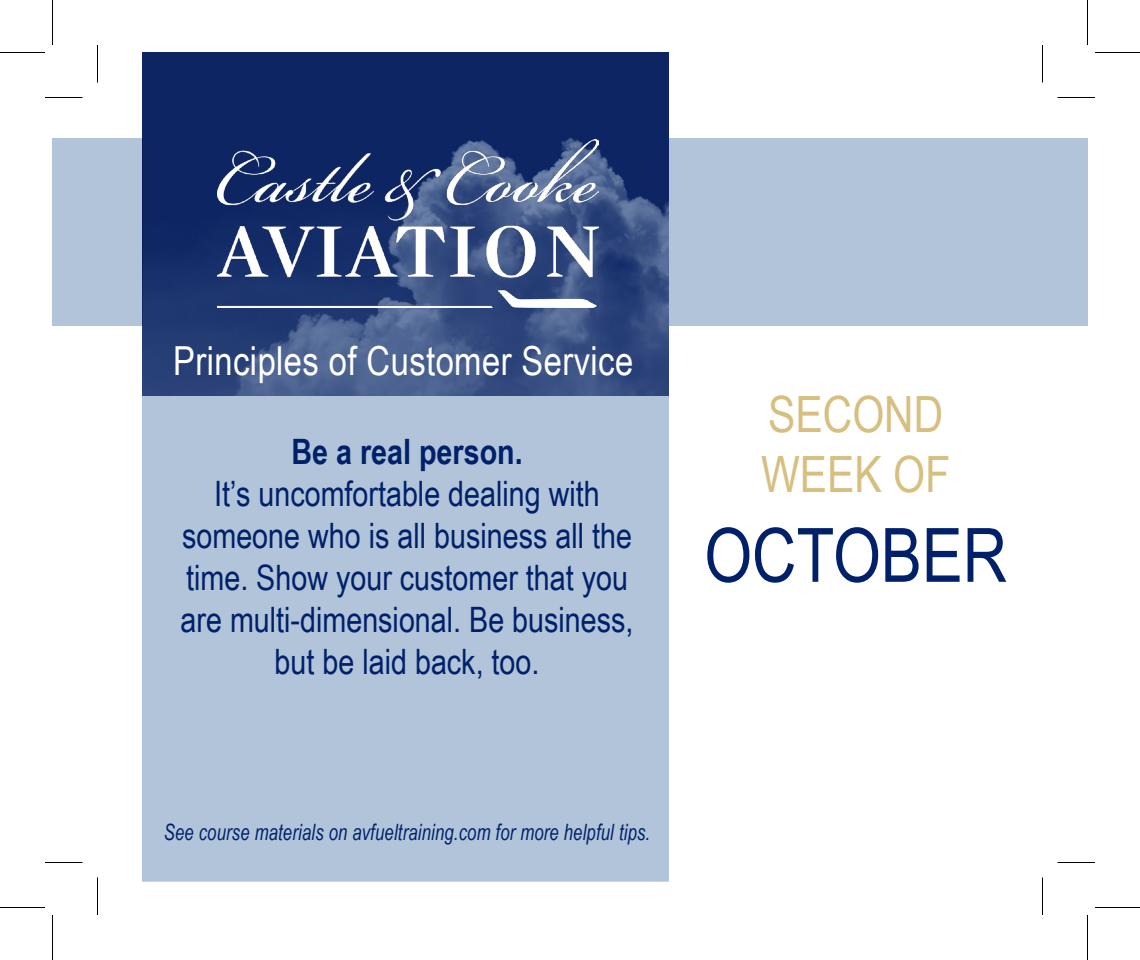
<style>
.page{position:relative;width:1140px;height:960px;background:#fff}
.page>*{position:absolute;margin:0;border:0;box-sizing:border-box;transform-origin:0 0}
.t1{font:75px "Arial Narrow";color:#002169}
.t2{font:50px "Arial Narrow";color:#d6bf7f}
.t3{font:40px "Arial Narrow";letter-spacing:.01em;color:#fff}
.t4{font:35px/42px "Arial Narrow";color:#002169;text-align:center}
.t5{font:700 35px "Arial Narrow";color:#002169}
.t6{font:italic 22.5px "Arial Narrow";letter-spacing:.01em;color:#002169;scale:.9 1}
</style>
<div class="page">
<img style="left:142px;top:52px;width:527px;height:829px">
<img style="left:217px;top:139px;width:381px;height:168px">
<hr style="left:45px;top:97px;width:37px;height:1px;background:#000">
<hr style="left:1058px;top:97px;width:37px;height:1px;background:#000">
<hr style="left:45px;top:862px;width:37px;height:1px;background:#000">
<hr style="left:1058px;top:862px;width:37px;height:1px;background:#000">
<hr style="left:97px;top:45px;width:1px;height:37px;background:#000">
<hr style="left:97px;top:878px;width:1px;height:37px;background:#000">
<hr style="left:1042px;top:45px;width:1px;height:37px;background:#000">
<hr style="left:1042px;top:878px;width:1px;height:37px;background:#000">
<hr style="left:0;top:52px;width:45px;height:1px;background:#000">
<hr style="left:1095px;top:52px;width:45px;height:1px;background:#000">
<hr style="left:0;top:907px;width:45px;height:1px;background:#000">
<hr style="left:1095px;top:907px;width:45px;height:1px;background:#000">
<hr style="left:52px;top:0;width:1px;height:45px;background:#000">
<hr style="left:52px;top:915px;width:1px;height:45px;background:#000">
<hr style="left:1087px;top:0;width:1px;height:45px;background:#000">
<hr style="left:1087px;top:915px;width:1px;height:45px;background:#000">
<p class="t3" style="left:173px;top:331px;width:462px">Principles of Customer Service</p>
<p class="t5" style="left:291px;top:425px;width:233px">Be a real person.</p>
<p class="t4" style="left:181px;top:471px;width:455px">It’s uncomfortable dealing with someone who is all business all the time. Show your customer that you are multi-dimensional. Be business, but be laid back, too.</p>
<p class="t6" style="left:164px;top:817px;width:542px">See course materials on avfueltraining.com for more helpful tips.</p>
<p class="t2" style="left:768px;top:378px;width:177px">SECOND</p>
<p class="t2" style="left:761px;top:438px;width:191px">WEEK OF</p>
<p class="t1" style="left:704px;top:500px;width:305px">OCTOBER</p>
</div>
